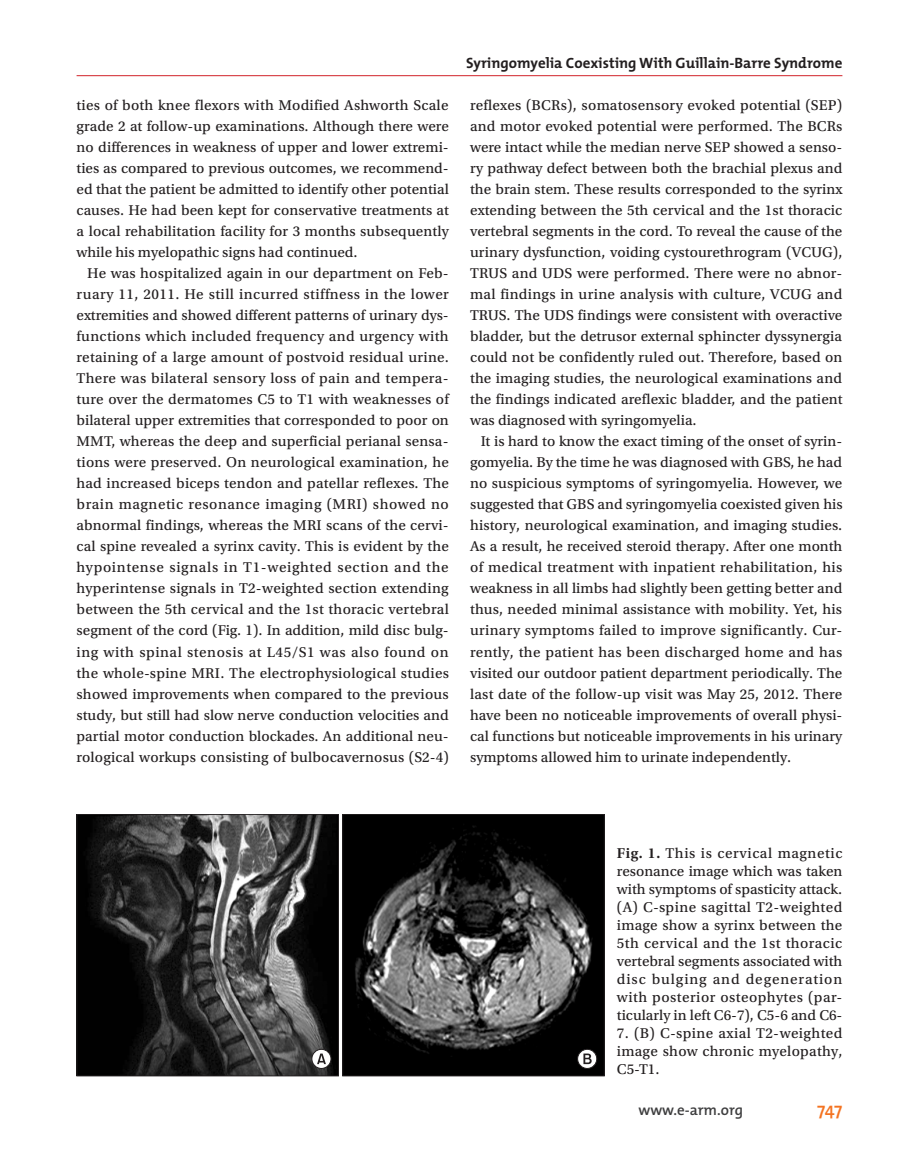
<style>
.page{position:relative;width:919px;height:1174px;background:#fff}
.page>*{position:absolute;margin:0;border:0;box-sizing:border-box;transform-origin:0 0}
.t1{font:600 18px "The Mix";color:#f47321}
.바탕글{font:15px/21px "Utopia Std Capt";color:#231f20;text-align:justify}
.그림{font:15px/18px "Utopia Std Capt";letter-spacing:.02em;color:#231f20;text-align:justify}
.쪽제목_홀{font:700 15px "The Mix";color:#231f20}
.t2{font:600 15px "The Mix";color:#3e3e3f}
.s1{font-family:"Utopia Std";font-weight:600}
</style>
<div class="page">
<hr style="left:77px;top:75px;width:765px;height:1px;background:#d1232a">
<svg style="left:77px;top:814px;width:527px;height:262px;background:#333"></svg>
<p class="바탕글" style="left:77px;top:95px;width:374px">ties of both knee flexors with Modified Ashworth Scale grade 2 at follow-up examinations. Although there were no differences in weakness of upper and lower extremi&shy;ties as compared to previous outcomes, we recommend&shy;ed that the patient be admitted to identify other potential causes. He had been kept for conservative treatments at a local rehabilitation facility for 3 months subsequently while his myelopathic signs had continued.</p>
<p class="바탕글" style="left:77px;top:263px;width:374px;text-indent:11px">He was hospitalized again in our department on Feb&shy;ruary 11, 2011. He still incurred stiffness in the lower extremities and showed different patterns of urinary dys&shy;functions which included frequency and urgency with retaining of a large amount of postvoid residual urine.<br>There was bilateral sensory loss of pain and tempera&shy;ture over the dermatomes C5 to T1 with weaknesses of bilateral upper extremities that corresponded to poor on MMT, whereas the deep and superficial perianal sensa&shy;tions were preserved. On neurological examination, he had increased biceps tendon and patellar reflexes. The brain magnetic resonance imaging (MRI) showed no abnormal findings, whereas the MRI scans of the cervi&shy;cal spine revealed a syrinx cavity. This is evident by the hypointense signals in T1-weighted section and the hyperintense signals in T2-weighted section extending between the 5th cervical and the 1st thoracic vertebral segment of the cord (Fig. 1). In addition, mild disc bulg&shy;ing with spinal stenosis at L45/S1 was also found on the whole-spine MRI. The electrophysiological studies showed improvements when compared to the previous study, but still had slow nerve conduction velocities and partial motor conduction blockades. An additional neu&shy;rological workups consisting of bulbocavernosus (S2-4)</p>
<p class="쪽제목_홀" style="left:466px;top:50px;width:378px">Syringomyelia Coexisting With Guillain-Barre Syndrome</p>
<p class="바탕글" style="left:470px;top:95px;width:374px">reflexes (BCRs), somatosensory evoked potential (SEP) and motor evoked potential were performed. The BCRs were intact while the median nerve SEP showed a senso&shy;ry pathway defect between both the brachial plexus and the brain stem. These results corresponded to the syrinx extending between the 5th cervical and the 1st thoracic vertebral segments in the cord. To reveal the cause of the urinary dysfunction, voiding cystourethrogram (VCUG), TRUS and UDS were performed. There were no abnor&shy;mal findings in urine analysis with culture, VCUG and TRUS. The UDS findings were consistent with overactive bladder, but the detrusor external sphincter dyssynergia could not be confidently ruled out. Therefore, based on the imaging studies, the neurological examinations and the findings indicated areflexic bladder, and the patient was diagnosed with syringomyelia.</p>
<p class="바탕글" style="left:470px;top:431px;width:374px;text-indent:11px">It is hard to know the exact timing of the onset of syrin&shy;gomyelia. By the time he was diagnosed with GBS, he had no suspicious symptoms of syringomyelia. However, we suggested that GBS and syringomyelia coexisted given his history, neurological examination, and imaging studies.<br>As a result, he received steroid therapy. After one month of medical treatment with inpatient rehabilitation, his weakness in all limbs had slightly been getting better and thus, needed minimal assistance with mobility. Yet, his urinary symptoms failed to improve significantly. Cur&shy;rently, the patient has been discharged home and has visited our outdoor patient department periodically. The last date of the follow-up visit was May 25, 2012. There have been no noticeable improvements of overall physi&shy;cal functions but noticeable improvements in his urinary symptoms allowed him to urinate independently.</p>
<p class="그림" style="left:617px;top:844px;width:227px"><span class="s1">Fig. 1.</span> This is cervical magnetic resonance image which was taken with symptoms of spasticity attack. (A) C-spine sagittal T2-weighted image show a syrinx between the 5th cervical and the 1st thoracic vertebral segments associated with disc bulging and degeneration with posterior osteophytes (par&shy;ticularly in left C6-7), C5-6 and C6-</p>
<p class="그림" style="left:617px;top:1024px;width:227px">7. (B) C-spine axial T2-weighted image show chronic myelopathy, C5-T1.</p>
<p class="t2" style="left:638px;top:1097px;width:106px">www.e-arm.org</p>
<p class="t1" style="left:817px;top:1094px;width:27px">747</p>
</div>
